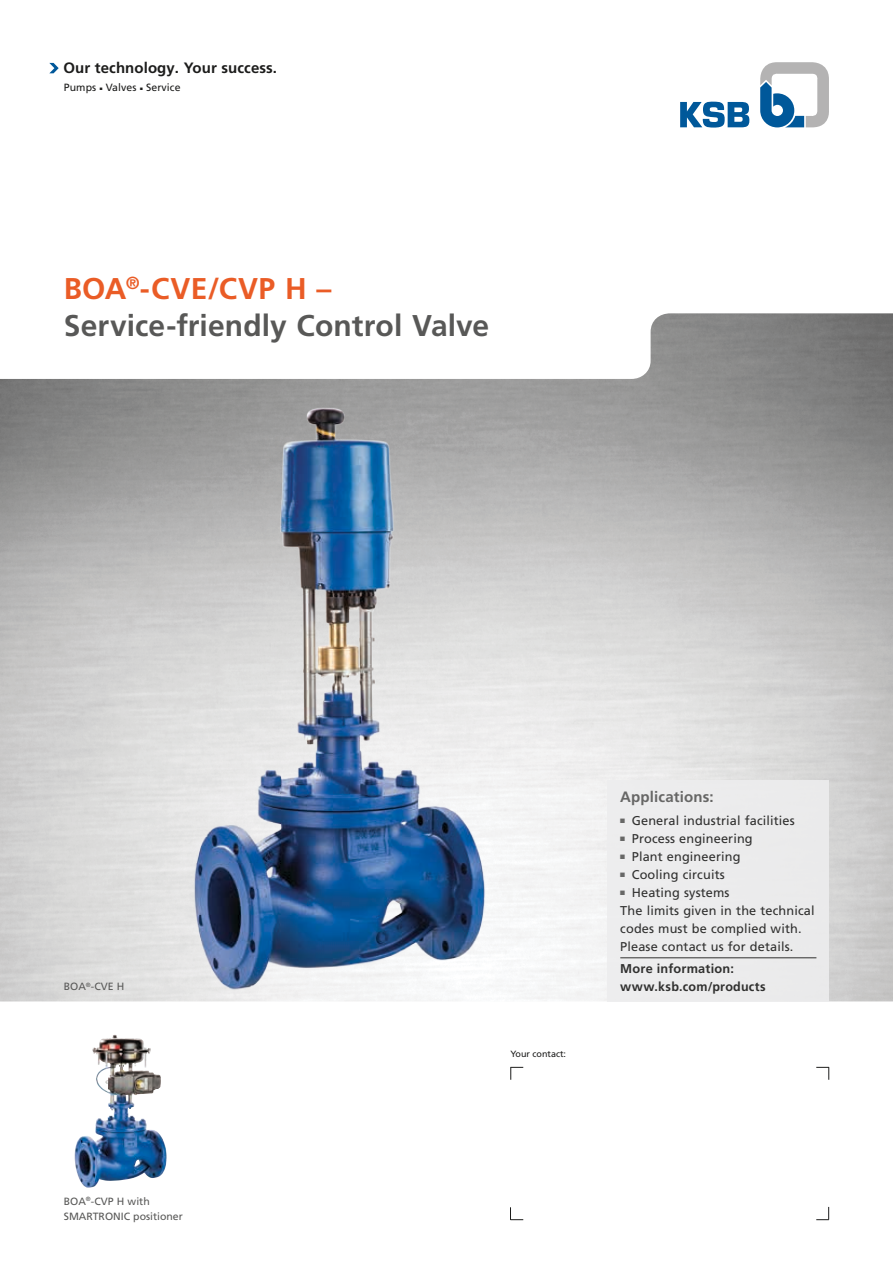
<style>
.page{position:relative;width:893px;height:1263px;background:#fff}
.page>*{position:absolute;margin:0;border:0;box-sizing:border-box;transform-origin:0 0}
.t1{font:700 30px/37.5px "Frutiger LT Pro";letter-spacing:.005em;color:#585857}
.t2{font:700 15px "Frutiger LT Pro";letter-spacing:.005em;color:#1c1c1b}
.t3{font:700 15px "Frutiger LT Pro";letter-spacing:.01em;color:#585857}
.t4{font:12.75px/18px "Frutiger LT Pro";letter-spacing:.01em;color:#1c1c1b}
.t5{font:700 12.75px "Frutiger LT Pro";letter-spacing:.015em;color:#1c1c1b}
.t6{font:10.5px/15px "Frutiger LT Pro";color:#585857}
.t7{font:10.5px "Frutiger LT Pro";letter-spacing:.01em;color:#1c1c1b}
.t8{font:9px "Frutiger LT Pro";color:#1c1c1b}
.s1{color:#ea5c26}
.s2{color:#585857}
</style>
<div class="page">
<img style="left:0;top:313px;width:893px;height:688px">
<svg style="left:760px;top:62px;width:69px;height:65px"></svg>
<svg style="left:680px;top:102px;width:69px;height:26px"></svg>
<svg style="left:49px;top:63px;width:10px;height:10px"></svg>
<div style="left:608px;top:780px;width:221px;height:222px;background:#ededee"></div>
<hr style="left:620px;top:957px;width:196px;height:1px;background:#1c1c1b">
<svg style="left:510px;top:1067px;width:13px;height:13px"></svg>
<svg style="left:816px;top:1067px;width:13px;height:13px"></svg>
<svg style="left:510px;top:1207px;width:13px;height:13px"></svg>
<svg style="left:816px;top:1207px;width:13px;height:13px"></svg>
<img style="left:92px;top:1035px;width:22px;height:85px">
<img style="left:162px;top:398px;width:357px;height:596px">
<p class="t2" style="left:63px;top:59px;width:215px">Our technology. Your success.</p>
<p class="t7" style="left:64px;top:81px;width:118px">Pumps ■ Valves ■ Service</p>
<h1 class="t1" style="left:64px;top:270px;width:427px"><span class="s1">BOA</span><sup>®</sup><span class="s1">-CVE/CVP H –<br></span>Service-friendly Control Valve</h1>
<p class="t3" style="left:620px;top:788px;width:95px">Applications:</p>
<p class="t4" style="left:620px;top:811px;width:176px"><span class="s2">■</span> General industrial facilities</p>
<p class="t4" style="left:620px;top:829px;width:134px"><span class="s2">■</span> Process engineering</p>
<p class="t4" style="left:620px;top:847px;width:122px"><span class="s2">■</span> Plant engineering</p>
<p class="t4" style="left:620px;top:865px;width:106px"><span class="s2">■</span> Cooling circuits</p>
<p class="t4" style="left:620px;top:883px;width:196px"><span class="s2">■</span> Heating systems<br>The limits given in the technical codes must be complied with.<br>Please contact us for details.</p>
<p class="t5" style="left:620px;top:961px;width:115px">More information:</p>
<p class="t6" style="left:64px;top:979px;width:62px">BOA<sup>®</sup>-CVE H</p>
<p class="t5" style="left:620px;top:979px;width:147px">www.ksb.com/products</p>
<p class="t6" style="left:64px;top:1194px;width:121px">BOA<sup>®</sup>-CVP H with<br>SMARTRONIC positioner</p>
<p class="t8" style="left:510px;top:1049px;width:57px">Your contact:</p>
</div>
